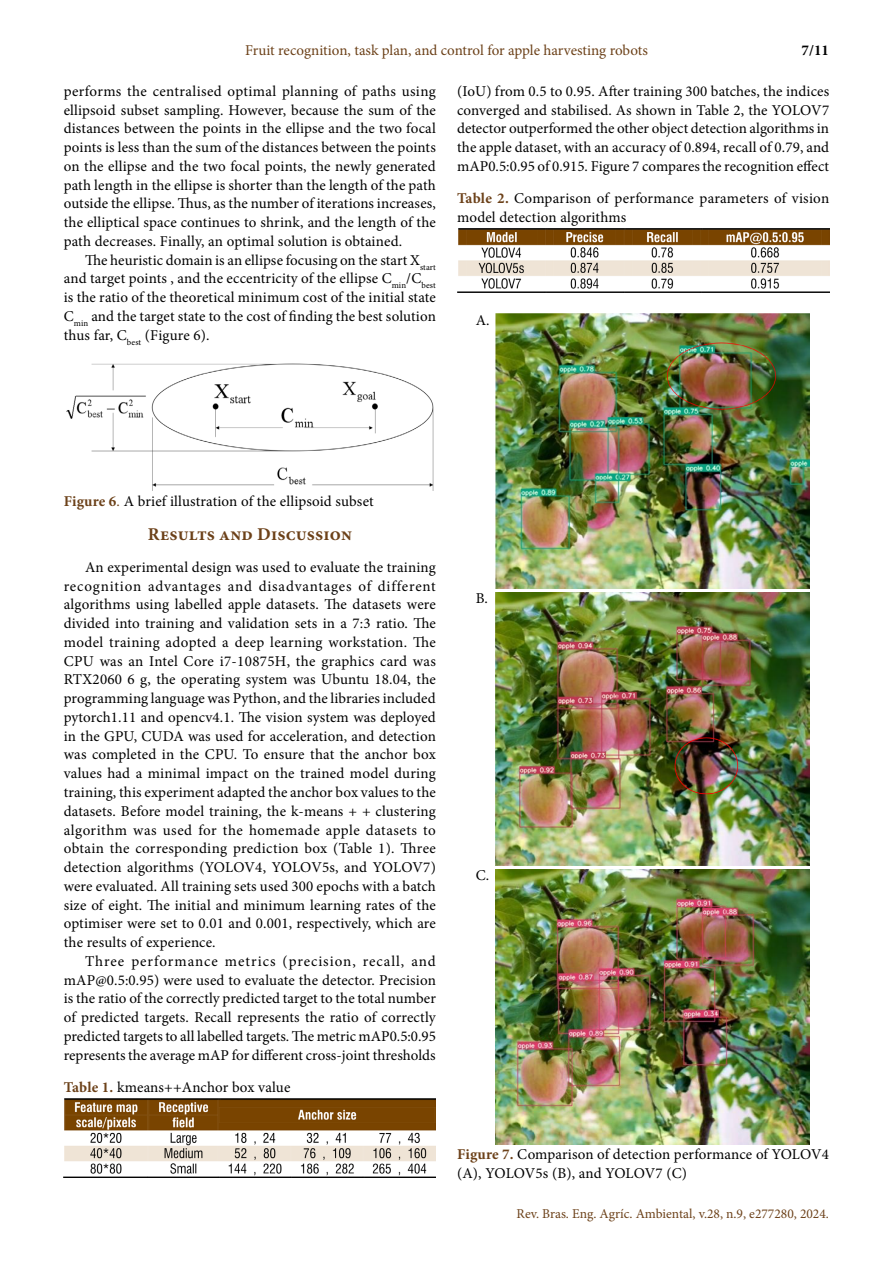
<style>
.page{position:relative;width:893px;height:1263px;background:#fff}
.page>*{position:absolute;margin:0;border:0;box-sizing:border-box;transform-origin:0 0}
.t1{font:700 18px "Minion Pro";letter-spacing:.01em;color:#6c4119}
.t2{font:15px/18.8px "Minion Pro";letter-spacing:.005em;color:#000;text-align:justify}
.t3{font:15px "Minion Pro";letter-spacing:-.005em;color:#6c4119}
.t4{font:700 15px "Minion Pro";color:#000}
.t5{font:13.5px "Minion Pro";color:#6c4119}
.s1{font-weight:700;color:#6c4119}
.s2{color:#6c4119}
</style>
<div class="page">
<img style="left:66px;top:363px;width:368px;height:128px">
<img style="left:64px;top:1098px;width:372px;height:80px">
<img style="left:457px;top:228px;width:372px;height:65px">
<img style="left:495px;top:869px;width:315px;height:275px">
<img style="left:495px;top:593px;width:315px;height:272px">
<img style="left:495px;top:314px;width:315px;height:274px">
<p class="t3" style="left:245px;top:40px;width:404px">Fruit recognition, task plan, and control for apple harvesting robots</p>
<p class="t4" style="left:802px;top:40px;width:29px">7/11</p>
<p class="t2" style="left:64px;top:82px;width:374px">performs the centralised optimal planning of paths using ellipsoid subset sampling. However, because the sum of the distances between the points in the ellipse and the two focal points is less than the sum of the distances between the points on the ellipse and the two focal points, the newly generated path length in the ellipse is shorter than the length of the path outside the ellipse. Thus, as the number of iterations increases, the elliptical space continues to shrink, and the length of the path decreases. Finally, an optimal solution is obtained.</p>
<p class="t2" style="left:64px;top:251px;width:374px;text-indent:21px">The heuristic domain is an ellipse focusing on the start X<sub>start </sub>and target points , and the eccentricity of the ellipse C<sub>min</sub>/C<sub>best </sub>is the ratio of the theoretical minimum cost of the initial state C<sub>min</sub> and the target state to the cost of finding the best solution thus far, C<sub>best</sub> (Figure 6).</p>
<p class="t2" style="left:457px;top:82px;width:374px">(IoU) from 0.5 to 0.95. After training 300 batches, the indices converged and stabilised. As shown in Table 2, the YOLOV7 detector outperformed the other object detection algorithms in the apple dataset, with an accuracy of 0.894, recall of 0.79, and mAP0.5:0.95 of 0.915. Figure 7 compares the recognition effect</p>
<p class="t2" style="left:457px;top:189px;width:374px"><span class="s1">Table 2.</span> Comparison of performance parameters of vision model detection algorithms</p>
<p class="t2" style="left:476px;top:311px;width:15px">A.</p>
<p class="t2" style="left:64px;top:492px;width:312px"><span class="s1">Figure 6</span><span class="s2">.</span> A brief illustration of the ellipsoid subset</p>
<p class="t1" style="left:148px;top:522px;width:206px">Results and Discussion</p>
<p class="t2" style="left:64px;top:558px;width:374px;text-indent:21px">An experimental design was used to evaluate the training recognition advantages and disadvantages of different algorithms using labelled apple datasets. The datasets were divided into training and validation sets in a 7:3 ratio. The model training adopted a deep learning workstation. The CPU was an Intel Core i7-10875H, the graphics card was RTX2060 6 g, the operating system was Ubuntu 18.04, the programming language was Python, and the libraries included pytorch1.11 and opencv4.1. The vision system was deployed in the GPU, CUDA was used for acceleration, and detection was completed in the CPU. To ensure that the anchor box values had a minimal impact on the trained model during training, this experiment adapted the anchor box values to the datasets. Before model training, the k-means + + clustering algorithm was used for the homemade apple datasets to obtain the corresponding prediction box (Table 1). Three detection algorithms (YOLOV4, YOLOV5s, and YOLOV7) were evaluated. All training sets used 300 epochs with a batch size of eight. The initial and minimum learning rates of the optimiser were set to 0.01 and 0.001, respectively, which are the results of experience.</p>
<p class="t2" style="left:64px;top:952px;width:374px;text-indent:21px">Three performance metrics (precision, recall, and mAP@0.5:0.95) were used to evaluate the detector. Precision is the ratio of the correctly predicted target to the total number of predicted targets. Recall represents the ratio of correctly predicted targets to all labelled targets. The metric mAP0.5:0.95 represents the average mAP for different cross-joint thresholds</p>
<p class="t2" style="left:64px;top:1078px;width:228px"><span class="s1">Table 1.</span> kmeans++Anchor box value</p>
<p class="t2" style="left:476px;top:589px;width:13px">B.</p>
<p class="t2" style="left:476px;top:866px;width:15px">C.</p>
<p class="t2" style="left:457px;top:1145px;width:373px"><span class="s1">Figure 7.</span> Comparison of detection performance of YOLOV4 (A), YOLOV5s (B), and YOLOV7 (C)</p>
<p class="t5" style="left:517px;top:1204px;width:314px">Rev. Bras. Eng. Agríc. Ambiental, v.28, n.9, e277280, 2024.</p>
</div>
